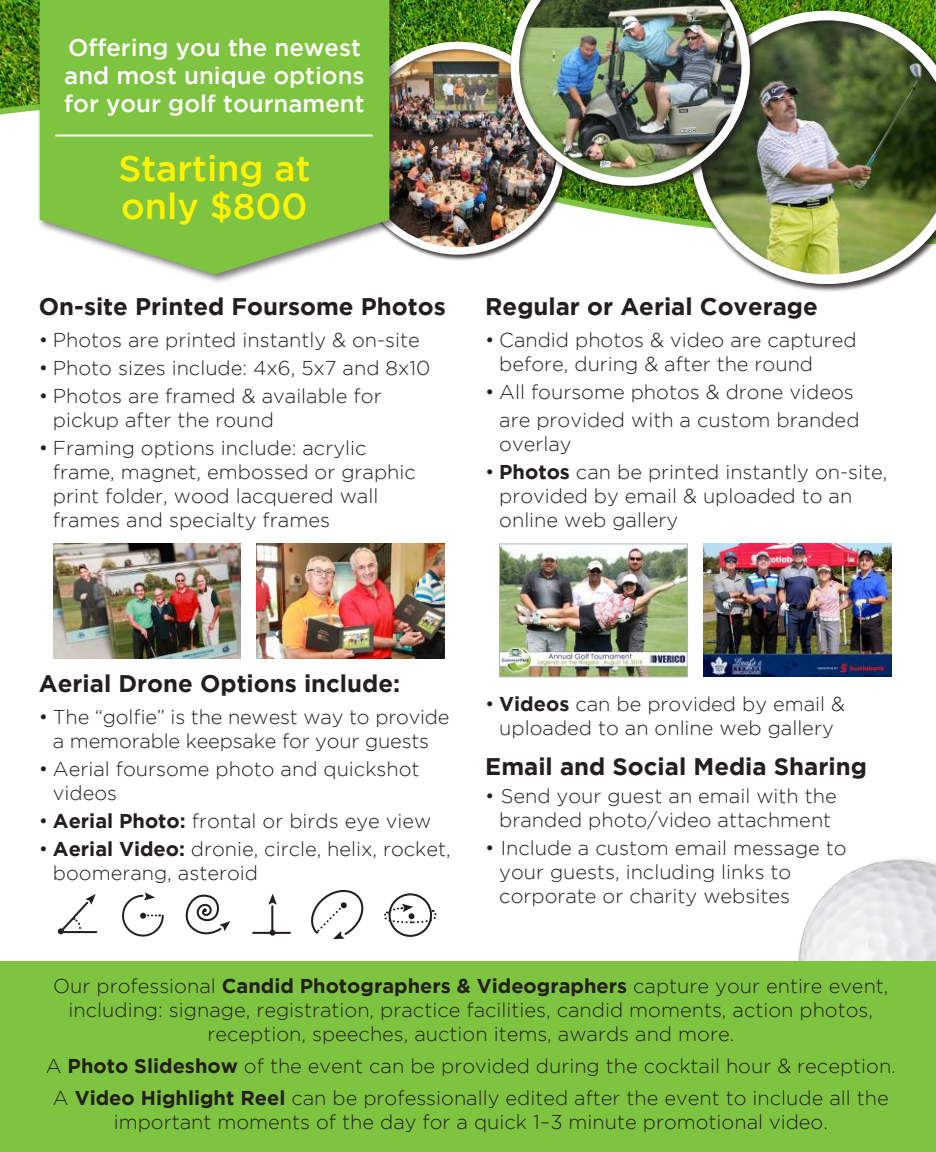
<style>
.page{position:relative;width:936px;height:1152px;background:#fff}
.page>*{position:absolute;margin:0;border:0;box-sizing:border-box;transform-origin:0 0}
.t1{font:500 36px/37.4px "Gotham";color:#fff300}
.t2{font:700 24px "Gotham";color:#241f1f}
.t3{font:500 24px/28px "Gotham";color:#fff}
.t4{font:300 20px/24px "Gotham";color:#241f1f}
.s1{font-weight:700}
</style>
<div class="page">
<img style="left:0;top:0;width:936px;height:226px">
<div style="left:688px;top:9px;width:248px;height:283px;background:#241f1f;opacity:.65"></div>
<img style="left:690px;top:11px;width:246px;height:273px">
<div style="left:350px;top:40px;width:221px;height:221px;background:#241f1f;opacity:.65"></div>
<img style="left:400px;top:42px;width:165px;height:213px">
<img style="left:798px;top:859px;width:138px;height:102px">
<div style="left:509px;top:0;width:248px;height:193px;background:#241f1f;opacity:.65"></div>
<img style="left:511px;top:0;width:239px;height:186px">
<div style="left:37px;top:0;width:363px;height:285px;background:#241f1f;opacity:.6"></div>
<svg style="left:40px;top:0;width:349px;height:275px;background:#89c851"></svg>
<hr style="left:55px;top:135px;width:318px;height:2px;background:#fff">
<img style="left:53px;top:544px;width:188px;height:114px">
<img style="left:501px;top:546px;width:185px;height:129px">
<div style="left:499px;top:544px;width:189px;height:133px;border:1px solid #b5b5b6"></div>
<img style="left:257px;top:544px;width:188px;height:114px">
<img style="left:703px;top:544px;width:188px;height:133px">
<div style="left:0;top:961px;width:936px;height:191px;background:#7ec440"></div>
<svg style="left:185px;top:894px;width:45px;height:41px"></svg>
<svg style="left:57px;top:894px;width:41px;height:40px"></svg>
<svg style="left:270px;top:930px;width:6px;height:6px"></svg>
<svg style="left:268px;top:894px;width:9px;height:11px"></svg>
<hr style="left:271px;top:906px;width:2px;height:25px;background:#241f1f">
<hr style="left:253px;top:932px;width:37px;height:2px;background:#241f1f">
<svg style="left:122px;top:892px;width:42px;height:45px"></svg>
<div style="left:389px;top:893px;width:43px;height:44px;border:2px solid #241f1f;border-radius:50%"></div>
<svg style="left:384px;top:904px;width:53px;height:20px"></svg>
<svg style="left:311px;top:890px;width:53px;height:49px"></svg>
<p class="t3" style="left:64px;top:33px;width:302px">Offering you the newest and most unique options for your golf tournament</p>
<h1 class="t1" style="left:118px;top:149px;width:193px">Starting at only $800</h1>
<p class="t2" style="left:39px;top:293px;width:408px">On-site Printed Foursome Photos</p>
<p class="t4" style="left:39px;top:328px;width:383px">• Photos are printed instantly &amp; on-site</p>
<p class="t4" style="left:39px;top:356px;width:393px">• Photo sizes include: 4x6, 5x7 and 8x10</p>
<p class="t4" style="left:53px;top:384px;width:330px;text-indent:-14px">• Photos are framed &amp; available for pickup after the round</p>
<p class="t4" style="left:53px;top:436px;width:365px;text-indent:-14px">• Framing options include: acrylic frame, magnet, embossed or graphic print folder, wood lacquered wall frames and specialty frames</p>
<p class="t2" style="left:485px;top:293px;width:334px">Regular or Aerial Coverage</p>
<p class="t4" style="left:499px;top:328px;width:359px;text-indent:-14px">• Candid photos &amp; video are captured before, during &amp; after the round</p>
<p class="t4" style="left:485px;top:378px;width:376px;line-height:28px;text-align:right">• All foursome photos &amp; drone videos are provided with a custom branded</p>
<p class="t4" style="left:499px;top:432px;width:74px">overlay</p>
<p class="t4" style="left:499px;top:460px;width:390px;text-indent:-14px">• <span class="s1">Photos</span> can be printed instantly on-site, provided by email &amp; uploaded to an online web gallery</p>
<p class="t2" style="left:39px;top:670px;width:363px">Aerial Drone Options include:</p>
<p class="t4" style="left:39px;top:705px;width:412px;text-align:center">• The “golfie” is the newest way to provide a memorable keepsake for your guests</p>
<p class="t4" style="left:53px;top:757px;width:368px;text-indent:-14px">• Aerial foursome photo and quickshot videos</p>
<p class="t4" style="left:39px;top:809px;width:394px">• <span class="s1">Aerial Photo:</span> frontal or birds eye view</p>
<p class="t4" style="left:53px;top:837px;width:399px;text-indent:-14px">• <span class="s1">Aerial Video:</span> dronie, circle, helix, rocket, boomerang, asteroid</p>
<p class="t4" style="left:485px;top:692px;width:361px;text-align:center">• <span class="s1">Videos</span> can be provided by email &amp; uploaded to an online web gallery</p>
<p class="t2" style="left:485px;top:753px;width:383px">Email and Social Media Sharing</p>
<p class="t4" style="left:485px;top:784px;width:353px;text-align:center">• Send your guest an email with the branded photo/video attachment</p>
<p class="t4" style="left:499px;top:836px;width:349px;text-indent:-14px">• Include a custom email message to your guests, including links to corporate or charity websites</p>
<p class="t4" style="left:53px;top:973px;width:837px;text-align:center">Our professional <span class="s1">Candid Photographers &amp; Videographers</span> capture your entire event, including: signage, registration, practice facilities, candid moments, action photos, reception, speeches, auction items, awards and more.</p>
<p class="t4" style="left:46px;top:1049px;width:852px;line-height:32px;text-align:center">A <span class="s1">Photo Slideshow</span> of the event can be provided during the cocktail hour &amp; reception.<br>A <span class="s1">Video Highlight Reel</span> can be professionally edited after the event to include all the</p>
<p class="t4" style="left:114px;top:1109px;width:716px">important moments of the day for a quick 1–3 minute promotional video.</p>
</div>
